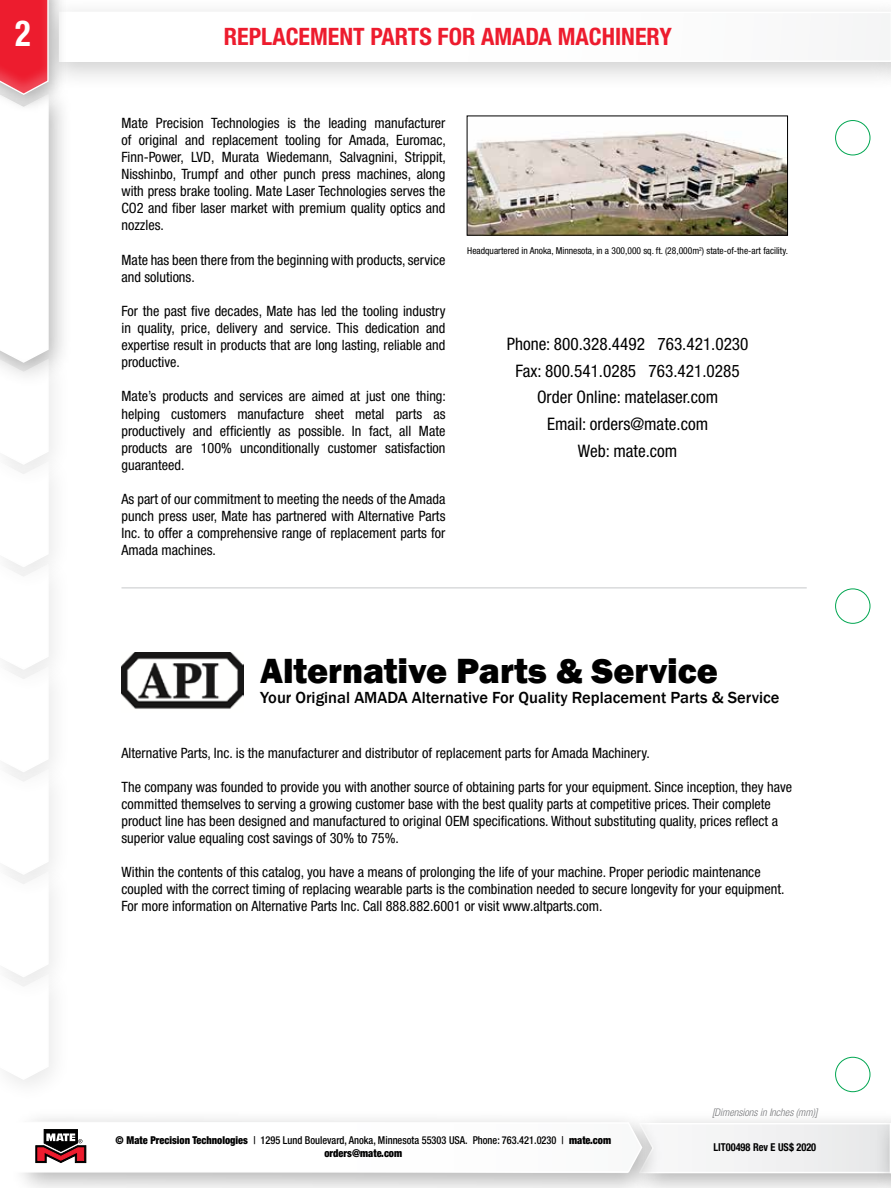
<style>
.page{position:relative;width:891px;height:1188px;background:#fff}
.page>*{position:absolute;margin:0;border:0;box-sizing:border-box;transform-origin:0 0}
.t1{font:800 36px "Franklin Gothic";color:#000}
.t2{font:700 condensed 36px "Helvetica Neue LT Std";color:#fff;scale:.9 1}
.t3{font:700 condensed 24px "Helvetica Neue LT Std";color:#ed1c2e}
.t4{font:condensed 17.25px/26.7px "Helvetica Neue LT Std";color:#000;text-align:center}
.t5{font:500 16.5px "Franklin Gothic";color:#000}
.t6{font:condensed 14.25px/17.1px "Helvetica Neue LT Std";color:#000;text-align:justify}
.t7{font:500 condensed 10.8px/13px "Helvetica Neue LT Std";color:#000;text-align:center;scale:.95 1}
.t8{font:700 condensed 10.8px "Helvetica Neue LT Std";color:#000;scale:.95 1}
.t9{font:italic 300 condensed 10.5px "Helvetica Neue LT Std";color:#77787b}
.t10{font:condensed 9.45px "Helvetica Neue LT Std";color:#000}
.s1{font-weight:900}
</style>
<div class="page">
<img style="left:469px;top:132px;width:317px;height:102px">
<div style="left:467px;top:116px;width:321px;height:120px;border:1px solid #000"></div>
<img style="left:122px;top:653px;width:122px;height:56px">
<hr style="left:122px;top:588px;width:685px;height:1px;background:#c7c8ca">
<div style="left:625px;top:1110px;width:266px;height:78px;background:#000;opacity:.3"></div>
<div style="left:873px;top:1110px;width:18px;height:78px;background:#000;opacity:.3"></div>
<div style="left:36px;top:0;width:855px;height:91px;background:#000;opacity:.2"></div>
<svg style="left:67px;top:12px;width:824px;height:50px"></svg>
<div style="left:0;top:76px;width:73px;height:312px;background:#000;opacity:.3"></div>
<div style="left:0;top:0;width:67px;height:115px;background:#000;opacity:.3"></div>
<div style="left:9px;top:1108px;width:655px;height:80px;background:#000;opacity:.3"></div>
<svg style="left:9px;top:1120px;width:882px;height:55px"></svg>
<div style="left:0;top:348px;width:73px;height:143px;background:#fbfbfb"></div>
<svg style="left:0;top:0;width:50px;height:1081px"></svg>
<div style="left:835px;top:120px;width:35px;height:35px;border:1px solid #00a651;border-radius:50%"></div>
<div style="left:835px;top:589px;width:35px;height:35px;border:1px solid #00a651;border-radius:50%"></div>
<div style="left:835px;top:1057px;width:35px;height:35px;border:1px solid #00a651;border-radius:50%"></div>
<h1 class="t2" style="left:15px;top:12px;width:19px">2</h1>
<h2 class="t3" style="left:224px;top:21px;width:450px">REPLACEMENT PARTS FOR AMADA MACHINERY</h2>
<p class="t6" style="left:122px;top:114px;width:326px">Mate Precision Technologies is the leading manufacturer of original and replacement tooling for Amada, Euromac, Finn-Power, LVD, Murata Wiedemann, Salvagnini, Strippit, Nisshinbo, Trumpf and other punch press machines, along with press brake tooling. Mate Laser Technologies serves the CO2 and fiber laser market with premium quality optics and nozzles.</p>
<p class="t6" style="left:122px;top:251px;width:326px">Mate has been there from the beginning with products, service and solutions.</p>
<p class="t6" style="left:122px;top:302px;width:326px">For the past five decades, Mate has led the tooling industry in quality, price, delivery and service. This dedication and expertise result in products that are long lasting, reliable and productive.</p>
<p class="t6" style="left:122px;top:388px;width:326px">Mate’s products and services are aimed at just one thing: helping customers manufacture sheet metal parts as productively and efficiently as possible. In fact, all Mate products are 100% unconditionally customer satisfaction guaranteed.</p>
<p class="t6" style="left:122px;top:490px;width:325px">As part of our commitment to meeting the needs of the Amada punch press user, Mate has partnered with Alternative Parts Inc. to offer a comprehensive range of replacement parts for Amada machines.</p>
<p class="t10" style="left:467px;top:245px;width:322px">Headquartered in Anoka, Minnesota, in a 300,000 sq. ft. (28,000m<sup>2</sup>) state-of-the-art facility.</p>
<p class="t4" style="left:507px;top:330px;width:243px">Phone: 800.328.4492 763.421.0230<br>Fax: 800.541.0285 763.421.0285<br>Order Online: matelaser.com<br>Email: orders@mate.com<br>Web: mate.com</p>
<h1 class="t1" style="left:260px;top:648px;width:459px">Alternative Parts &amp; Service</h1>
<p class="t5" style="left:260px;top:687px;width:521px">Your Original AMADA Alternative For Quality Replacement Parts &amp; Service</p>
<p class="t6" style="left:122px;top:744px;width:530px">Alternative Parts, Inc. is the manufacturer and distributor of replacement parts for Amada Machinery.</p>
<p class="t6" style="left:122px;top:778px;width:672px;text-align:left">The company was founded to provide you with another source of obtaining parts for your equipment. Since inception, they have committed themselves to serving a growing customer base with the best quality parts at competitive prices. Their complete product line has been designed and manufactured to original OEM specifications. Without substituting quality, prices reflect a superior value equaling cost savings of 30% to 75%.</p>
<p class="t6" style="left:122px;top:864px;width:665px;text-align:left">Within the contents of this catalog, you have a means of prolonging the life of your machine. Proper periodic maintenance coupled with the correct timing of replacing wearable parts is the combination needed to secure longevity for your equipment.<br>For more information on Alternative Parts Inc. Call 888.882.6001 or visit www.altparts.com.</p>
<p class="t9" style="left:712px;top:1106px;width:107px">[Dimensions in Inches (mm)]</p>
<p class="t7" style="left:116px;top:1134px;width:523px"><span class="s1">© Mate Precision Technologies</span> | 1295 Lund Boulevard, Anoka, Minnesota 55303 USA. Phone: 763.421.0230 | <span class="s1">mate.com orders@mate.com</span></p>
<p class="t8" style="left:713px;top:1141px;width:110px">LIT00498 Rev E US$ 2020</p>
</div>
